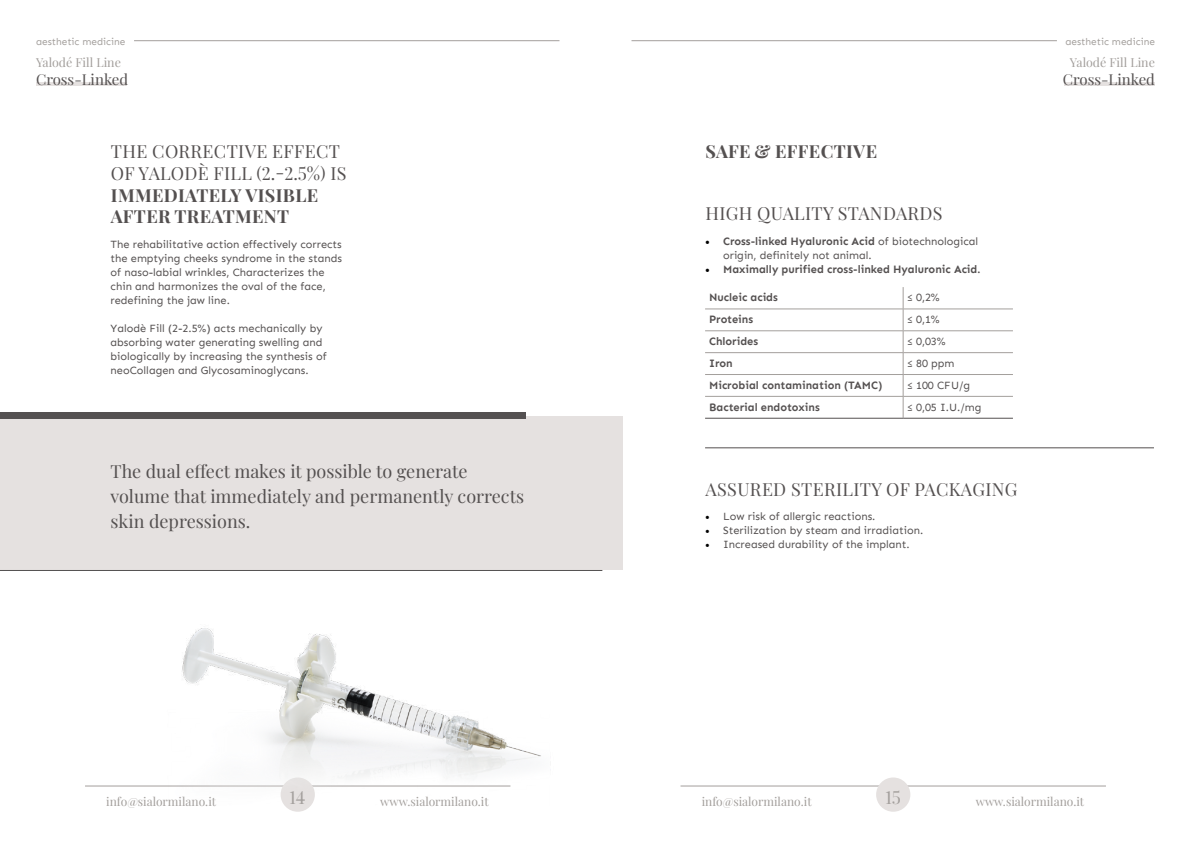
<style>
.page{position:relative;width:1191px;height:842px;background:#fff}
.page>*{position:absolute;margin:0;border:0;box-sizing:border-box;transform-origin:0 0}
.t1{font:18px/25px "Playfair Display";color:#545050}
.t2{font:18px/21.6px "Playfair Display";letter-spacing:.02em;color:#545050}
.t3{font:700 18px/21.6px "Playfair Display";letter-spacing:.02em;color:#545050}
.t4{font:18px "Playfair Display";color:#a39f9c}
.t5{font:15px "Playfair Display";color:#545050}
.t6{font:12.4px "Playfair Display";color:#a39f9c}
.t7{font:12px "Playfair Display";color:#a39f9c}
.t8{font:11px/14px "Sen";color:#545050}
.t9{font:700 11px "Sen";color:#545050}
.t10{font:10px "Sen";color:#a39f9c}
.s1{font-family:"Minion Pro";font-weight:700;font-size:12px;color:#000}
.s2{font-weight:700}
.s3{font-family:"Minion Pro";font-size:12px;color:#000}
</style>
<div class="page">
<hr style="left:85px;top:786px;width:425px;height:1px;background:#a39f9c">
<hr style="left:680px;top:786px;width:426px;height:1px;background:#a39f9c">
<hr style="left:631px;top:40px;width:426px;height:1px;background:#a39f9c">
<hr style="left:134px;top:40px;width:425px;height:1px;background:#a39f9c">
<hr style="left:1064px;top:82px;width:91px;height:4px;background:#e5e1e0">
<hr style="left:36px;top:82px;width:91px;height:4px;background:#e5e1e0">
<div style="left:281px;top:777px;width:34px;height:35px;background:#e5e1e0;border-radius:50%"></div>
<div style="left:876px;top:777px;width:34px;height:35px;background:#e5e1e0;border-radius:50%"></div>
<div style="left:0;top:416px;width:622px;height:154px;background:#e5e1e0"></div>
<div style="left:0;top:413px;width:526px;height:6px;background:#545151"></div>
<hr style="left:0;top:570px;width:602px;height:1px;background:#545151">
<img style="left:143px;top:628px;width:398px;height:178px">
<hr style="left:705px;top:448px;width:449px;height:1px;background:#545050">
<hr style="left:705px;top:309px;width:198px;height:1px;background:#a39f9c">
<hr style="left:903px;top:309px;width:110px;height:1px;background:#a39f9c">
<hr style="left:705px;top:331px;width:198px;height:1px;background:#a39f9c">
<hr style="left:903px;top:331px;width:110px;height:1px;background:#a39f9c">
<hr style="left:705px;top:352px;width:198px;height:1px;background:#a39f9c">
<hr style="left:903px;top:352px;width:110px;height:1px;background:#a39f9c">
<hr style="left:705px;top:374px;width:198px;height:1px;background:#a39f9c">
<hr style="left:903px;top:374px;width:110px;height:1px;background:#a39f9c">
<hr style="left:705px;top:396px;width:198px;height:1px;background:#a39f9c">
<hr style="left:903px;top:396px;width:110px;height:1px;background:#a39f9c">
<svg style="left:903px;top:287px;width:1px;height:131px"></svg>
<hr style="left:705px;top:418px;width:198px;height:1px;background:#545050">
<hr style="left:903px;top:418px;width:110px;height:1px;background:#545050">
<p class="t10" style="left:36px;top:36px;width:91px">aesthetic medicine</p>
<p class="t10" style="left:1065px;top:36px;width:91px">aesthetic medicine</p>
<p class="t6" style="left:1070px;top:53px;width:86px">Yalodé Fill Line</p>
<h2 class="t5" style="left:1062px;top:68px;width:94px">Cross-Linked</h2>
<p class="t6" style="left:36px;top:53px;width:86px">Yalodé Fill Line</p>
<h2 class="t5" style="left:36px;top:68px;width:94px">Cross-Linked</h2>
<h1 class="t2" style="left:111px;top:139px;width:237px">THE CORRECTIVE EFFECT<br>OF YALODÈ FILL (2.-2.5%) IS</h1>
<h1 class="t3" style="left:111px;top:183px;width:209px">IMMEDIATELY VISIBLE<br>AFTER TREATMENT</h1>
<p class="t8" style="left:111px;top:237px;width:233px">The rehabilitative action effectively corrects the emptying cheeks syndrome in the stands of naso-labial wrinkles, Characterizes the chin and harmonizes the oval of the face, redefining the jaw line.</p>
<p class="t8" style="left:111px;top:321px;width:217px">Yalodè Fill (2-2.5%) acts mechanically by absorbing water generating swelling and biologically by increasing the synthesis of neoCollagen and Glycosaminoglycans.</p>
<h1 class="t1" style="left:111px;top:457px;width:415px">The dual effect makes it possible to generate volume that immediately and permanently corrects skin depressions.</h1>
<h1 class="t3" style="left:705px;top:139px;width:173px">SAFE &amp; EFFECTIVE</h1>
<h1 class="t2" style="left:705px;top:201px;width:238px">HIGH QUALITY STANDARDS</h1>
<p class="t8" style="left:723px;top:234px;width:257px;text-indent:-18px"><span class="s1">•</span> <span class="s2">Cross-linked Hyaluronic Acid</span> of biotechnological origin, definitely not animal.</p>
<p class="t9" style="left:705px;top:263px;width:277px"><span class="s3">•</span> Maximally purified cross-linked Hyaluronic Acid.</p>
<p class="t9" style="left:709px;top:291px;width:70px">Nucleic acids</p>
<p class="t8" style="left:907px;top:291px;width:34px">≤ 0,2%</p>
<p class="t9" style="left:709px;top:313px;width:46px">Proteins</p>
<p class="t8" style="left:907px;top:313px;width:34px">≤ 0,1%</p>
<p class="t9" style="left:709px;top:335px;width:51px">Chlorides</p>
<p class="t8" style="left:907px;top:334px;width:40px">≤ 0,03%</p>
<p class="t9" style="left:709px;top:357px;width:25px">Iron</p>
<p class="t8" style="left:907px;top:356px;width:49px">≤ 80 ppm</p>
<p class="t9" style="left:709px;top:379px;width:175px">Microbial contamination (TAMC)</p>
<p class="t8" style="left:907px;top:378px;width:65px">≤ 100 CFU/g</p>
<p class="t9" style="left:709px;top:401px;width:112px">Bacterial endotoxins</p>
<p class="t8" style="left:907px;top:400px;width:76px">≤ 0,05 I.U./mg</p>
<h1 class="t2" style="left:705px;top:477px;width:313px">ASSURED STERILITY OF PACKAGING</h1>
<p class="t8" style="left:705px;top:510px;width:172px"><span class="s3">•</span> Low risk of allergic reactions.</p>
<p class="t8" style="left:705px;top:524px;width:220px"><span class="s3">•</span> Sterilization by steam and irradiation.</p>
<p class="t8" style="left:705px;top:538px;width:206px"><span class="s3">•</span> Increased durability of the implant.</p>
<p class="t7" style="left:106px;top:792px;width:111px">info@sialormilano.it</p>
<h1 class="t4" style="left:289px;top:783px;width:18px">14</h1>
<p class="t7" style="left:380px;top:792px;width:110px">www.sialormilano.it</p>
<p class="t7" style="left:702px;top:792px;width:111px">info@sialormilano.it</p>
<h1 class="t4" style="left:885px;top:783px;width:17px">15</h1>
<p class="t7" style="left:975px;top:792px;width:110px">www.sialormilano.it</p>
</div>
